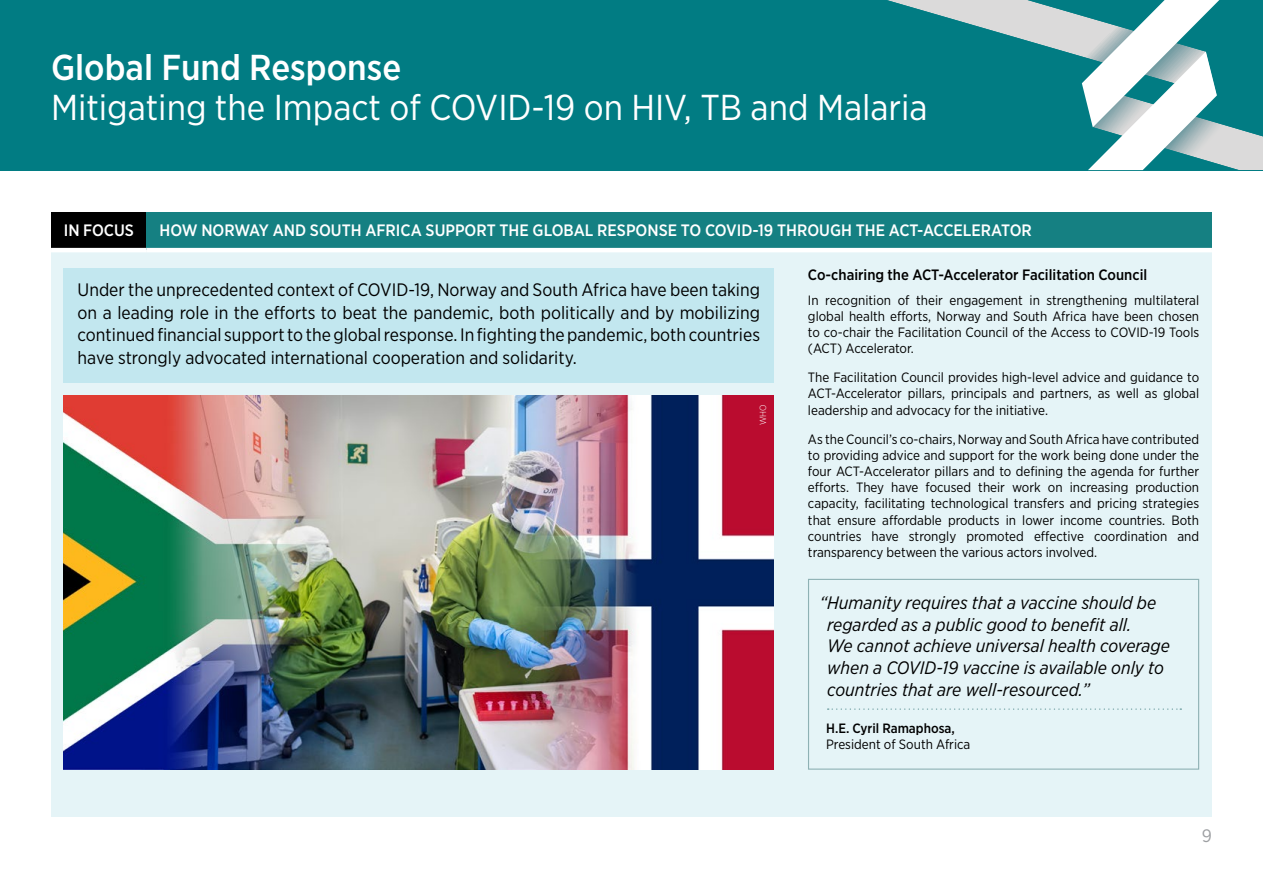
<style>
.page{position:relative;width:1263px;height:893px;background:#fff}
.page>*{position:absolute;margin:0;border:0;box-sizing:border-box;transform-origin:0 0}
.t1{font:36px "Gotham Narrow";color:#fff}
.t2{font:500 36px "Gotham Narrow";color:#fff}
.t3{font:18px/22.5px "Gotham Narrow";color:#000;text-align:justify}
.t4{font:italic 18px/21.6px "Gotham Narrow";color:#000}
.t5{font:18px "Gotham Narrow";color:#9d9fa2}
.t6{font:500 16.5px "Gotham Narrow";color:#fff}
.t7{font:500 15px "Gotham Narrow";color:#000}
.t8{font:13.5px/16.2px "Gotham Narrow";color:#000;text-align:justify}
.t9{font:500 13.5px "Gotham Narrow";color:#000}
.t10{font:300 9px "Gotham Narrow";color:#fff}
</style>
<div class="page">
<div style="left:0;top:0;width:1263px;height:170px;background:#017c83"></div>
<svg style="left:887px;top:0;width:376px;height:170px"></svg>
<div style="left:51px;top:213px;width:1161px;height:603px;background:#e5f4f7"></div>
<div style="left:64px;top:268px;width:710px;height:115px;background:#c2e7ef"></div>
<img style="left:64px;top:395px;width:710px;height:375px">
<div style="left:51px;top:213px;width:96px;height:37px;background:#000"></div>
<div style="left:147px;top:213px;width:1065px;height:37px;background:#158082"></div>
<hr style="left:51px;top:248px;width:96px;height:4px;background:#fff">
<hr style="left:147px;top:248px;width:1065px;height:4px;background:#fff">
<svg style="left:828px;top:708px;width:353px;height:2px"></svg>
<div style="left:808px;top:579px;width:391px;height:191px;border:1px solid #8eb1b4"></div>
<h1 class="t2" style="left:51px;top:51px;width:352px">Global Fund Response</h1>
<h1 class="t1" style="left:51px;top:92px;width:878px">Mitigating the Impact of COVID-19 on HIV, TB and Malaria</h1>
<p class="t6" style="left:64px;top:223px;width:72px">IN FOCUS</p>
<p class="t6" style="left:159px;top:223px;width:874px">HOW NORWAY AND SOUTH AFRICA SUPPORT THE GLOBAL RESPONSE TO COVID-19 THROUGH THE ACT-ACCELERATOR</p>
<p class="t3" style="left:78px;top:279px;width:684px">Under the unprecedented context of COVID-19, Norway and South Africa have been taking on a leading role in the efforts to beat the pandemic, both politically and by mobilizing continued financial support to the global response. In fighting the pandemic, both countries have strongly advocated international cooperation and solidarity.</p>
<p class="t10" style="left:759px;top:425px;width:22px;rotate:-90deg">WHO</p>
<p class="t7" style="left:808px;top:268px;width:341px">Co-chairing the ACT-Accelerator Facilitation Council</p>
<p class="t8" style="left:808px;top:292px;width:393px">In recognition of their engagement in strengthening multilateral global health efforts, Norway and South Africa have been chosen to co-chair the Facilitation Council of the Access to COVID-19 Tools (ACT) Accelerator.</p>
<p class="t8" style="left:808px;top:370px;width:393px">The Facilitation Council provides high-level advice and guidance to ACT-Accelerator pillars, principals and partners, as well as global leadership and advocacy for the initiative.</p>
<p class="t8" style="left:808px;top:431px;width:393px">As the Council’s co-chairs, Norway and South Africa have contributed to providing advice and support for the work being done under the four ACT-Accelerator pillars and to defining the agenda for further efforts. They have focused their work on increasing production capacity, facilitating technological transfers and pricing strategies that ensure affordable products in lower income countries. Both countries have strongly promoted effective coordination and transparency between the various actors involved.</p>
<h2 class="t4" style="left:827px;top:593px;width:344px;text-indent:-7px">“ Humanity requires that a vaccine should be regarded as a public good to benefit all.<br>We cannot achieve universal health coverage when a COVID-19 vaccine is available only to countries that are well-resourced.”</h2>
<p class="t9" style="left:826px;top:722px;width:130px">H.E. Cyril Ramaphosa,</p>
<p class="t8" style="left:826px;top:737px;width:146px">President of South Africa</p>
<h2 class="t5" style="left:1202px;top:827px;width:12px">9</h2>
</div>
